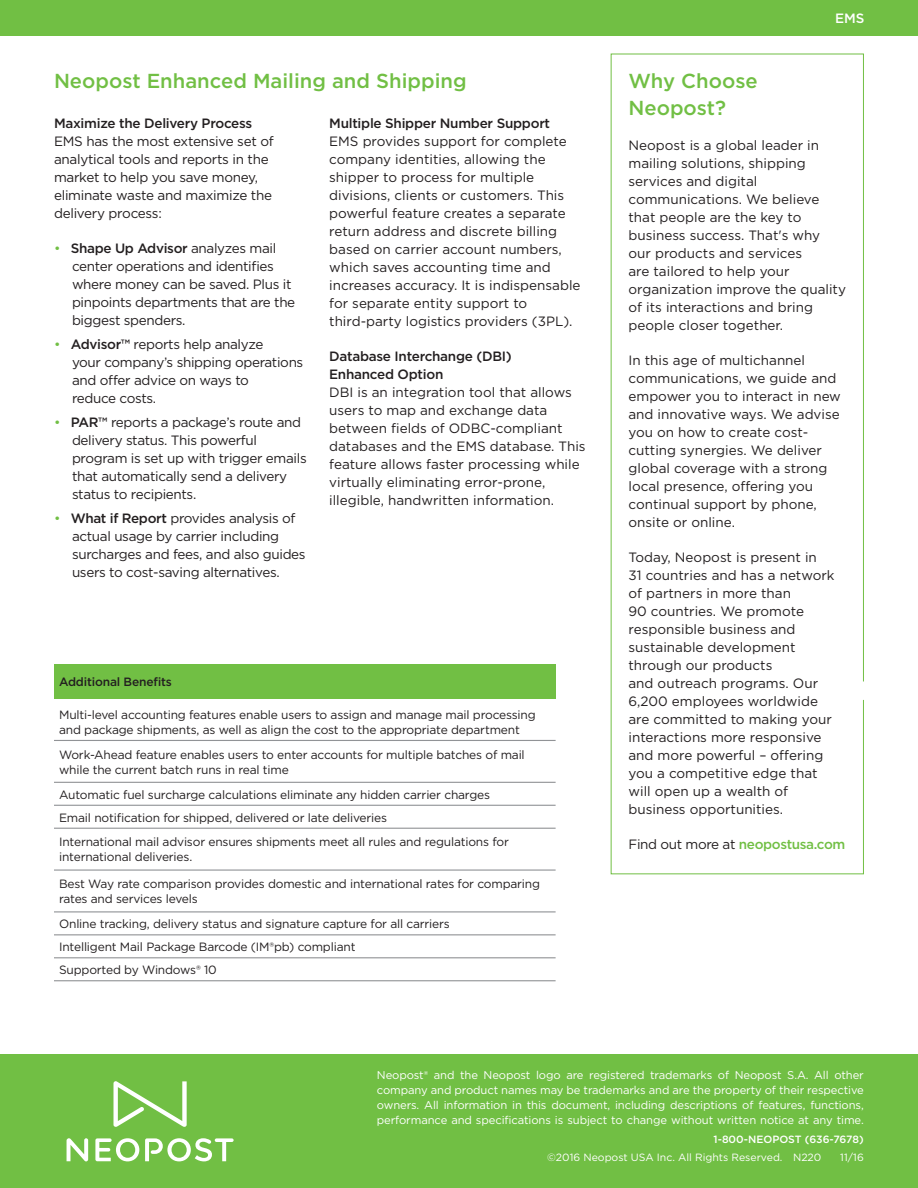
<style>
.page{position:relative;width:918px;height:1188px;background:#fff}
.page>*{position:absolute;margin:0;border:0;box-sizing:border-box;transform-origin:0 0}
.Neo_Sub_1{font:500 20.25px/27px "Gotham";color:#71bf44}
.Neo_Body_Txt{font:13.5px/18px "Gotham";color:#231f20}
.Neo_Bullet_Body{font:13.5px/18px "Gotham";letter-spacing:-.025em;color:#231f20}
.Neo_Body_Txt-2{font:13.5px/18px "Gotham";letter-spacing:-.02em;color:#231f20}
.Neo_Sub_2{font:500 13.5px/18px "Gotham";letter-spacing:-.02em;color:#231f20}
.Neo_Sub_1-2{font:500 13.5px "Gotham";letter-spacing:-.02em;color:#231f20}
.Neo_Body_Txt-3{font:500 13.5px "Gotham";letter-spacing:-.025em;color:#71bf44}
.t1{font:500 13.5px "Gotham";color:#fff}
.Neo_Table_Txt{font:12px/15px "Gotham";letter-spacing:-.015em;color:#231f20}
.Neo_Table_Txt-2{font:500 12px "Gotham";letter-spacing:-.015em;color:#231f20}
.t2{font:11.25px/15px "Gotham";letter-spacing:-.01em;color:#fff;text-align:justify}
.t3{font:10.5px "Gotham";color:#fff}
.t4{font:500 10.5px "Gotham";color:#fff}
.s1{color:#71bf44}
.s2{font-weight:500}
.s3{font-weight:400;color:#231f20}
</style>
<div class="page">
<div style="left:0;top:0;width:918px;height:36px;background:#71bf44"></div>
<div style="left:0;top:1054px;width:918px;height:134px;background:#71bf44"></div>
<svg style="left:67px;top:1138px;width:21px;height:23px"></svg>
<svg style="left:95px;top:1138px;width:44px;height:23px"></svg>
<svg style="left:145px;top:1138px;width:89px;height:23px"></svg>
<svg style="left:113px;top:1081px;width:74px;height:46px"></svg>
<svg style="left:610px;top:53px;width:254px;height:822px"></svg>
<div style="left:54px;top:664px;width:502px;height:35px;background:#71bf44"></div>
<hr style="left:54px;top:740px;width:502px;height:1px;background:#919396">
<hr style="left:54px;top:782px;width:502px;height:1px;background:#919396">
<hr style="left:54px;top:805px;width:502px;height:1px;background:#919396">
<hr style="left:54px;top:828px;width:502px;height:1px;background:#919396">
<hr style="left:54px;top:870px;width:502px;height:1px;background:#919396">
<hr style="left:54px;top:911px;width:502px;height:1px;background:#919396">
<hr style="left:54px;top:934px;width:502px;height:1px;background:#919396">
<hr style="left:54px;top:957px;width:502px;height:1px;background:#919396">
<hr style="left:54px;top:980px;width:502px;height:1px;background:#919396">
<p class="Neo_Sub_1" style="left:54px;top:67px;width:414px">Neopost Enhanced Mailing and Shipping</p>
<p class="Neo_Sub_2" style="left:54px;top:114px;width:200px">Maximize the Delivery Process</p>
<p class="Neo_Body_Txt-2" style="left:54px;top:131px;width:221px">EMS has the most extensive set of analytical tools and reports in the market to help you save money, eliminate waste and maximize the delivery process:</p>
<p class="Neo_Bullet_Body" style="left:72px;top:238px;width:225px;text-indent:-18px"><span class="s1">•</span> <span class="s2">Shape Up Advisor</span> analyzes mail center operations and identifies where money can be saved. Plus it pinpoints departments that are the biggest spenders.</p>
<p class="Neo_Bullet_Body" style="left:72px;top:334px;width:233px;text-indent:-18px"><span class="s1">•</span> <span class="s2">Advisor™</span> reports help analyze<br>your company’s shipping operations and offer advice on ways to<br>reduce costs.</p>
<p class="Neo_Bullet_Body" style="left:72px;top:412px;width:236px;text-indent:-18px"><span class="s1">•</span> <span class="s2">PAR™</span> reports a package’s route and delivery status. This powerful program is set up with trigger emails that automatically send a delivery status to recipients.</p>
<p class="Neo_Bullet_Body" style="left:72px;top:508px;width:235px;text-indent:-18px"><span class="s1">•</span> <span class="s2">What if Report</span> provides analysis of actual usage by carrier including surcharges and fees, and also guides users to cost-saving alternatives.</p>
<p class="Neo_Sub_1-2" style="left:329px;top:114px;width:222px">Multiple Shipper Number Support</p>
<p class="Neo_Body_Txt" style="left:329px;top:131px;width:253px">EMS provides support for complete company identities, allowing the shipper to process for multiple divisions, clients or customers. This powerful feature creates a separate return address and discrete billing based on carrier account numbers, which saves accounting time and increases accuracy. It is indispensable for separate entity support to third-party logistics providers (3PL).</p>
<p class="Neo_Sub_2" style="left:329px;top:347px;width:184px">Database Interchange (DBI)<br>Enhanced Option</p>
<p class="Neo_Body_Txt" style="left:329px;top:382px;width:258px">DBI is an integration tool that allows users to map and exchange data between fields of ODBC-compliant databases and the EMS database. This feature allows faster processing while virtually eliminating error-prone, illegible, handwritten information.</p>
<p class="Neo_Table_Txt-2" style="left:59px;top:674px;width:114px">Additional Benefits</p>
<p class="Neo_Table_Txt" style="left:59px;top:707px;width:478px">Multi-level accounting features enable users to assign and manage mail processing and package shipments, as well as align the cost to the appropriate department</p>
<p class="Neo_Table_Txt" style="left:59px;top:747px;width:467px">Work-Ahead feature enables users to enter accounts for multiple batches of mail while the current batch runs in real time</p>
<p class="Neo_Table_Txt" style="left:59px;top:787px;width:433px">Automatic fuel surcharge calculations eliminate any hidden carrier charges</p>
<p class="Neo_Table_Txt" style="left:59px;top:810px;width:329px">Email notification for shipped, delivered or late deliveries</p>
<p class="Neo_Table_Txt" style="left:59px;top:834px;width:451px">International mail advisor ensures shipments meet all rules and regulations for international deliveries.</p>
<p class="Neo_Table_Txt" style="left:59px;top:876px;width:482px">Best Way rate comparison provides domestic and international rates for comparing rates and services levels</p>
<p class="Neo_Table_Txt" style="left:59px;top:916px;width:392px">Online tracking, delivery status and signature capture for all carriers</p>
<p class="Neo_Table_Txt" style="left:59px;top:939px;width:298px">Intelligent Mail Package Barcode (IM®pb) compliant</p>
<p class="Neo_Table_Txt" style="left:59px;top:962px;width:159px">Supported by Windows® 10</p>
<p class="t1" style="left:835px;top:10px;width:31px">EMS</p>
<p class="Neo_Sub_1" style="left:629px;top:67px;width:131px">Why Choose<br>Neopost?</p>
<p class="Neo_Body_Txt" style="left:629px;top:136px;width:219px">Neopost is a global leader in mailing solutions, shipping services and digital communications. We believe that people are the key to business success. That's why our products and services<br>are tailored to help your organization improve the quality of its interactions and bring people closer together.</p>
<p class="Neo_Body_Txt" style="left:629px;top:351px;width:214px">In this age of multichannel communications, we guide and empower you to interact in new and innovative ways. We advise you on how to create cost&shy;cutting synergies. We deliver global coverage with a strong local presence, offering you continual support by phone, onsite or online.</p>
<p class="Neo_Body_Txt" style="left:629px;top:548px;width:208px">Today, Neopost is present in<br>31 countries and has a network of partners in more than<br>90 countries. We promote responsible business and sustainable development through our products<br>and outreach programs. Our<br>6,200 employees worldwide are committed to making your interactions more responsive and more powerful – offering you a competitive edge that will open up a wealth of business opportunities.</p>
<p class="Neo_Body_Txt-3" style="left:629px;top:835px;width:218px"><span class="s3">Find out more at</span> neopostusa.com</p>
<p class="t2" style="left:377px;top:1067px;width:488px">Neopost® and the Neopost logo are registered trademarks of Neopost S.A. All other company and product names may be trademarks and are the property of their respective owners. All information in this document, including descriptions of features, functions, performance and specifications is subject to change without written notice at any time.</p>
<p class="t4" style="left:714px;top:1133px;width:152px">1-800-NEOPOST (636-7678)</p>
<p class="t3" style="left:547px;top:1150px;width:276px">©2016 Neopost USA Inc. All Rights Reserved. N220</p>
<p class="t3" style="left:840px;top:1150px;width:25px">11/16</p>
</div>
